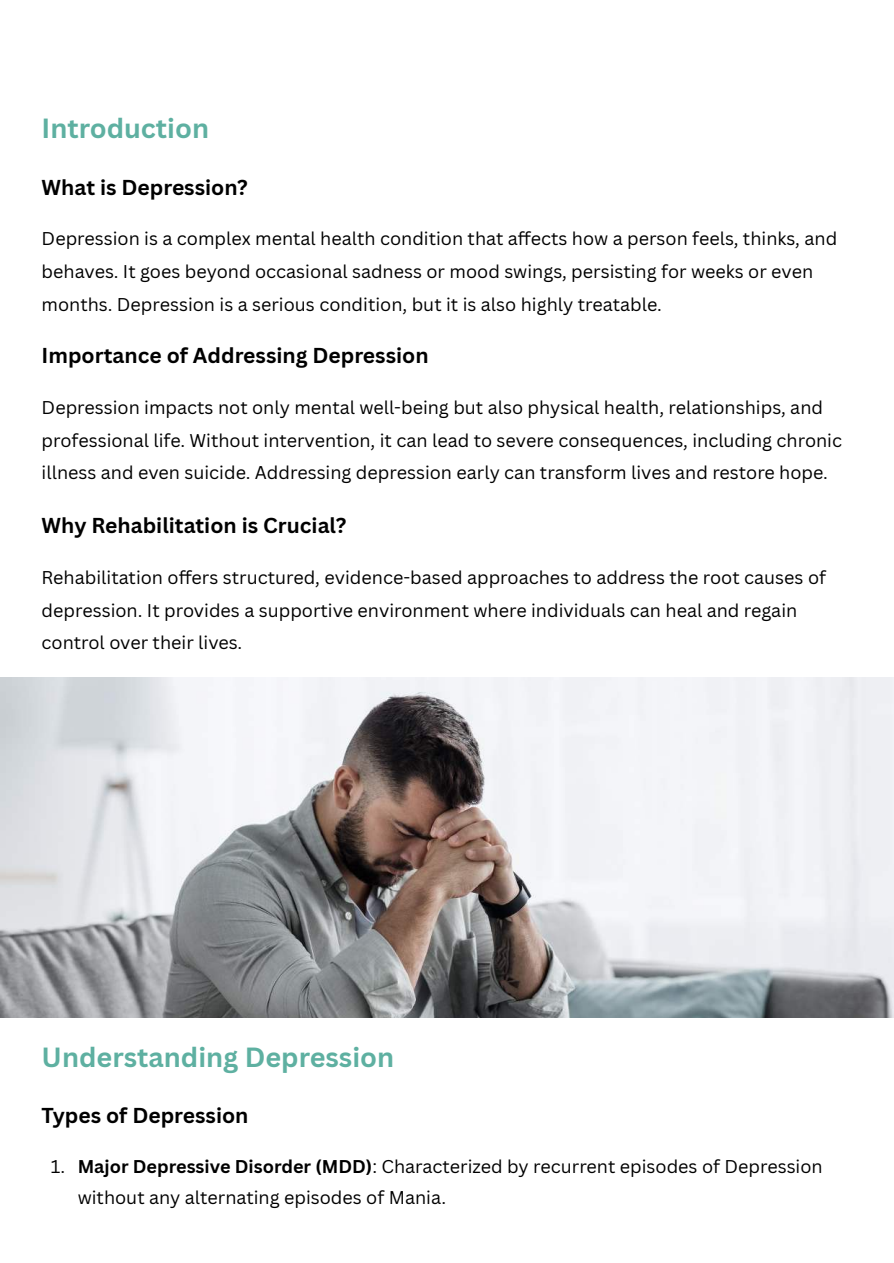
<style>
.page{position:relative;width:894px;height:1263px;background:#fff}
.page>*{position:absolute;margin:0;border:0;box-sizing:border-box;transform-origin:0 0}
.t1{font:700 27px "Canva Sans";color:#5eb0a1}
.t2{font:700 21px "Canva Sans";color:#000}
.t3{font:18px/32.7px "Canva Sans";color:#000}
.s1{font-weight:700}
</style>
<div class="page">
<img style="left:0;top:677px;width:893px;height:340px">
<h1 class="t1" style="left:42px;top:112px;width:169px">Introduction</h1>
<p class="t2" style="left:42px;top:174px;width:208px">What is Depression?</p>
<p class="t3" style="left:42px;top:222px;width:796px">Depression is a complex mental health condition that affects how a person feels, thinks, and behaves. It goes beyond occasional sadness or mood swings, persisting for weeks or even months. Depression is a serious condition, but it is also highly treatable.</p>
<p class="t2" style="left:42px;top:343px;width:388px">Importance of Addressing Depression</p>
<p class="t3" style="left:42px;top:391px;width:801px">Depression impacts not only mental well-being but also physical health, relationships, and professional life. Without intervention, it can lead to severe consequences, including chronic illness and even suicide. Addressing depression early can transform lives and restore hope.</p>
<p class="t2" style="left:42px;top:513px;width:306px">Why Rehabilitation is Crucial?</p>
<p class="t3" style="left:42px;top:561px;width:785px">Rehabilitation offers structured, evidence-based approaches to address the root causes of depression. It provides a supportive environment where individuals can heal and regain control over their lives.</p>
<h1 class="t1" style="left:42px;top:1041px;width:354px">Understanding Depression</h1>
<p class="t2" style="left:42px;top:1103px;width:208px">Types of Depression</p>
<p class="t3" style="left:78px;top:1152px;width:746px;line-height:30.3px;text-indent:-27px">1. <span class="s1">Major Depressive Disorder (MDD)</span>: Characterized by recurrent episodes of Depression without any alternating episodes of Mania.</p>
</div>
